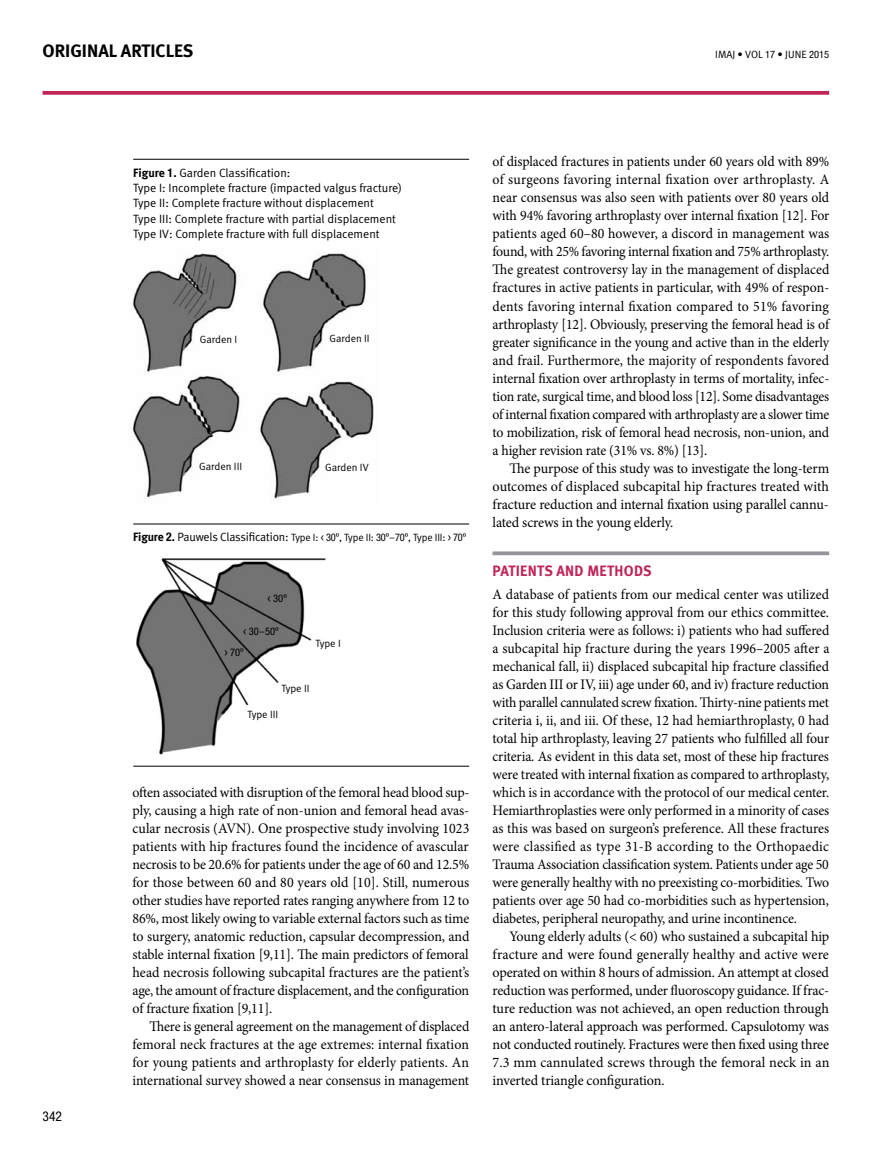
<style>
.page{position:relative;width:893px;height:1149px;background:#fff}
.page>*{position:absolute;margin:0;border:0;box-sizing:border-box;transform-origin:0 0}
.t1{font:700 18px "Meta";color:#000}
.t2{font:700 15px "Meta";color:#c02555}
.t3{font:14.55px/18px "Minion Pro";letter-spacing:-.01em;color:#000;text-align:justify;scale:.95 1}
.t4{font:14.55px/18px "Minion Pro";letter-spacing:-.01em;color:#000;text-align:justify;scale:.96 1}
.t5{font:14.55px/18px "Minion Pro";letter-spacing:-.01em;color:#000;text-align:justify}
.t6{font:condensed 13.5px "Helvetica Neue";color:#000}
.t7{font:12px/15.3px "Meta Normal";color:#000}
.t8{font:10.5px "Meta Normal";color:#000}
.t9{font:condensed 10.5px/20.7px "Helvetica Neue";color:#000}
.s1{font-family:"Helvetica Neue";font-stretch:condensed;font-size:10.2px}
.s2{font-family:"Meta";font-weight:700}
.s3{font-family:"Helvetica Neue";font-weight:700;font-stretch:condensed}
.s4{font-family:"Meta";font-weight:700;font-size:12px}
.s5{font-family:"Helvetica Neue";font-weight:700;font-stretch:condensed;font-size:12px}
.s6{font-size:12px}
.s7{font-family:"Helvetica Neue";font-stretch:condensed}
.s8{font-family:"Minion Pro"}
.s9{font-family:"Meta Normal";font-stretch:normal}
.s10{font-family:"Minion Pro";font-stretch:normal}
</style>
<div class="page">
<svg style="left:43px;top:91px;width:786px;height:4px;background:#c43460"></svg>
<svg style="left:493px;top:551px;width:336px;height:4px"></svg>
<img style="left:136px;top:558px;width:190px;height:197px">
<hr style="left:133px;top:523px;width:336px;height:1px;background:#000">
<hr style="left:133px;top:765px;width:336px;height:1px;background:#000">
<img style="left:132px;top:253px;width:242px;height:246px">
<hr style="left:133px;top:159px;width:336px;height:1px;background:#000">
<p class="t1" style="left:43px;top:40px;width:152px">ORIGINAL ARTICLES</p>
<p class="t8" style="left:715px;top:48px;width:115px">IMAJ • VOL <span class="s1">17</span> • june <span class="s1">2015</span></p>
<p class="t6" style="left:43px;top:1108px;width:21px">342</p>
<p class="t7" style="left:133px;top:165px;width:270px"><span class="s2">FIGURE</span> <span class="s3">1</span><span class="s2">.</span> Garden Classification:<br>Type I: Incomplete fracture (impacted valgus fracture)<br>Type II: Complete fracture without displacement<br>Type III: Complete fracture with partial displacement Type IV: Complete fracture with full displacement</p>
<p class="t8" style="left:200px;top:333px;width:39px">Garden I</p>
<p class="t8" style="left:199px;top:459px;width:44px">Garden III</p>
<p class="t8" style="left:330px;top:332px;width:42px">Garden II</p>
<p class="t8" style="left:325px;top:460px;width:45px">Garden IV</p>
<p class="t8" style="left:133px;top:531px;width:335px"><span class="s4">FIGURE</span> <span class="s5">2</span><span class="s4">.</span> <span class="s6">Pauwels Classification:</span> Type I: &lt; <span class="s7">30</span><span class="s8">⁰</span>, Type II: <span class="s7">30</span><span class="s8">⁰</span>–<span class="s7">70</span><span class="s8">⁰</span>, Type III: &gt; <span class="s7">70</span><span class="s8">⁰</span></p>
<p class="t9" style="left:268px;top:588px;width:21px"><span class="s9">&lt;</span> 30<span class="s10">⁰</span></p>
<p class="t9" style="left:224px;top:621px;width:56px;text-indent:19px"><span class="s9">&lt;</span> 30<span class="s9">–</span>50<span class="s10">⁰ </span><span class="s9">&gt;</span> 70<span class="s10">⁰</span></p>
<p class="t8" style="left:315px;top:637px;width:27px">Type I</p>
<p class="t8" style="left:281px;top:682px;width:30px">Type II</p>
<p class="t8" style="left:247px;top:707px;width:32px">Type III</p>
<p class="t4" style="left:133px;top:783px;width:352px">often associated with disruption of the femoral head blood sup&shy;ply, causing a high rate of non-union and femoral head avas&shy;cular necrosis (AVN). One prospective study involving 1023 patients with hip fractures found the incidence of avascular necrosis to be 20.6% for patients under the age of 60 and 12.5% for those between 60 and 80 years old [10]. Still, numerous other studies have reported rates ranging anywhere from 12 to 86%, most likely owing to variable external factors such as time to surgery, anatomic reduction, capsular decompression, and stable internal fixation [9,11]. The main predictors of femoral head necrosis following subcapital fractures are the patient’s age, the amount of fracture displacement, and the configuration of fracture fixation [9,11].</p>
<p class="t3" style="left:133px;top:1017px;width:356px;text-indent:17px">There is general agreement on the management of displaced femoral neck fractures at the age extremes: internal fixation for young patients and arthroplasty for elderly patients. An international survey showed a near consensus in management</p>
<p class="t3" style="left:493px;top:153px;width:356px">of displaced fractures in patients under 60 years old with 89% of surgeons favoring internal fixation over arthroplasty. A near consensus was also seen with patients over 80 years old with 94% favoring arthroplasty over internal fixation [12]. For patients aged 60–80 however, a discord in management was found, with 25% favoring internal fixation and 75% arthroplasty.<br>The greatest controversy lay in the management of displaced fractures in active patients in particular, with 49% of respon&shy;dents favoring internal fixation compared to 51% favoring arthroplasty [12]. Obviously, preserving the femoral head is of greater significance in the young and active than in the elderly and frail. Furthermore, the majority of respondents favored internal fixation over arthroplasty in terms of mortality, infec&shy;tion rate, surgical time, and blood loss [12]. Some disadvantages of internal fixation compared with arthroplasty are a slower time to mobilization, risk of femoral head necrosis, non-union, and a higher revision rate (31% vs. 8%) [13].</p>
<p class="t5" style="left:493px;top:459px;width:338px;text-indent:17px">The purpose of this study was to investigate the long-term outcomes of displaced subcapital hip fractures treated with fracture reduction and internal fixation using parallel cannu&shy;lated screws in the young elderly.</p>
<p class="t2" style="left:493px;top:562px;width:17px">PATIENTS</p>
<p class="t2" style="left:556px;top:562px;width:10px">AND</p>
<p class="t2" style="left:587px;top:562px;width:47px">METHODS</p>
<p class="t3" style="left:493px;top:585px;width:356px">A database of patients from our medical center was utilized for this study following approval from our ethics committee.<br>Inclusion criteria were as follows: i) patients who had suffered a subcapital hip fracture during the years 1996–2005 after a mechanical fall, ii) displaced subcapital hip fracture classified as Garden III or IV, iii) age under 60, and iv) fracture reduction with parallel cannulated screw fixation. Thirty-nine patients met criteria i, ii, and iii. Of these, 12 had hemiarthroplasty, 0 had total hip arthroplasty, leaving 27 patients who fulfilled all four criteria. As evident in this data set, most of these hip fractures were treated with internal fixation as compared to arthroplasty, which is in accordance with the protocol of our medical center.<br>Hemiarthroplasties were only performed in a minority of cases as this was based on surgeon’s preference. All these fractures were classified as type 31-B according to the Orthopaedic Trauma Association classification system. Patients under age 50 were generally healthy with no preexisting co-morbidities. Two patients over age 50 had co-morbidities such as hypertension, diabetes, peripheral neuropathy, and urine incontinence.</p>
<p class="t5" style="left:493px;top:927px;width:338px;text-indent:17px">Young elderly adults (&lt; 60) who sustained a subcapital hip fracture and were found generally healthy and active were operated on within 8 hours of admission. An attempt at closed reduction was performed, under fluoroscopy guidance. If frac&shy;ture reduction was not achieved, an open reduction through an antero-lateral approach was performed. Capsulotomy was not conducted routinely. Fractures were then fixed using three 7.3 mm cannulated screws through the femoral neck in an inverted triangle configuration.</p>
</div>
